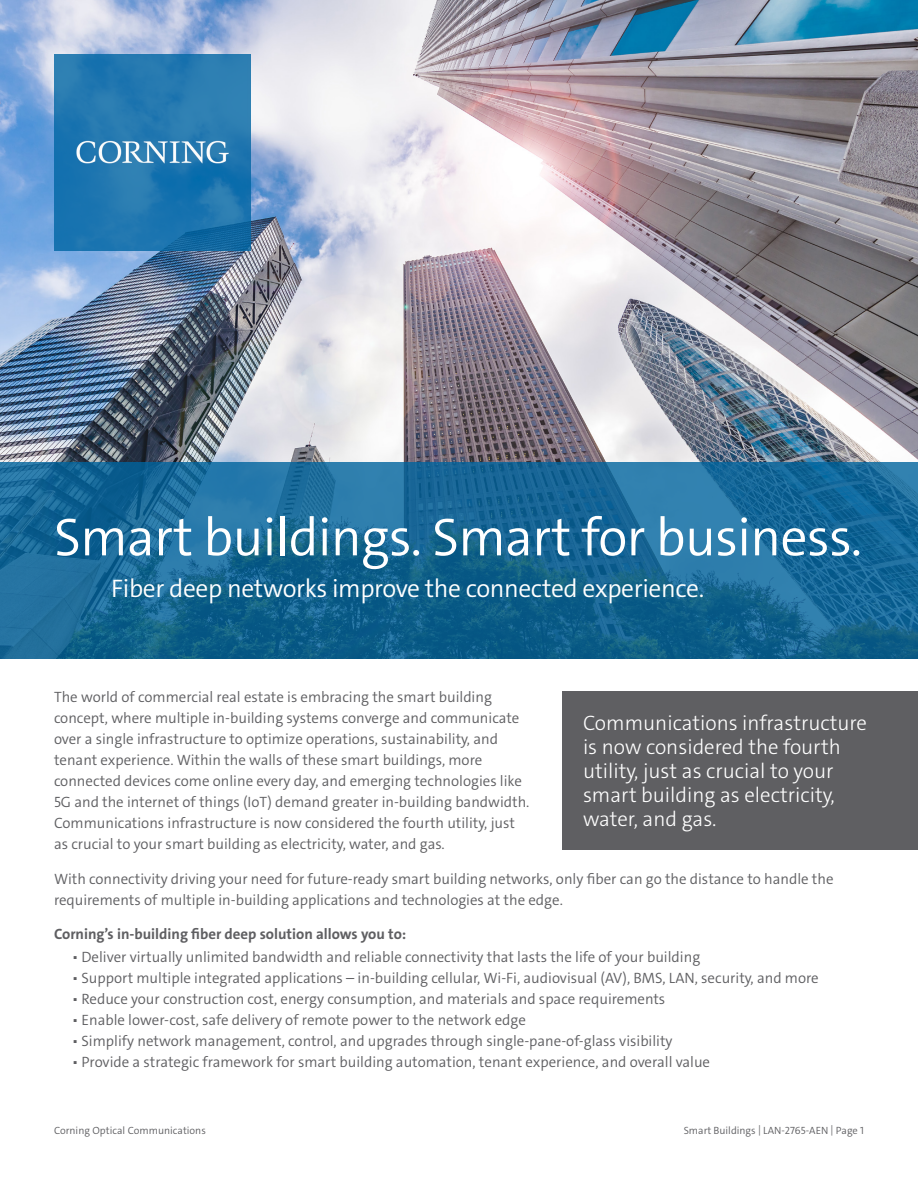
<style>
.page{position:relative;width:918px;height:1188px;background:#fff}
.page>*{position:absolute;margin:0;border:0;box-sizing:border-box;transform-origin:0 0}
.t1{font:300 53.7px "The Sans C4 s";letter-spacing:-.015em;color:#fff}
.t2{font:300 25.5px "The Sans C4 s";letter-spacing:-.015em;color:#fff}
.t3{font:300 21px/24px "The Sans C4 s";color:#fff}
.t4{font:300 15px/21px "The Sans C4 s";color:#5f5f62}
.t5{font:700 15px "The Sans C4 s";color:#5f5f62}
.t6{font:300 10.5px "The Sans C4 s";color:#5f5f62}
</style>
<div class="page">
<img style="left:0;top:0;width:918px;height:462px">
<img style="left:54px;top:54px;width:196px;height:196px">
<svg style="left:0;top:462px;width:918px;height:197px;background:#176795"></svg>
<div style="left:562px;top:691px;width:356px;height:159px;background:#5f5f62"></div>
<p class="t1" style="left:54px;top:503px;width:810px">Smart buildings. Smart for business.</p>
<p class="t2" style="left:111px;top:572px;width:594px">Fiber deep networks improve the connected experience.</p>
<p class="t4" style="left:54px;top:687px;width:477px">The world of commercial real estate is embracing the smart building concept, where multiple in-building systems converge and communicate over a single infrastructure to optimize operations, sustainability, and tenant experience. Within the walls of these smart buildings, more connected devices come online every day, and emerging technologies like 5G and the internet of things (IoT) demand greater in-building bandwidth.<br>Communications infrastructure is now considered the fourth utility, just as crucial to your smart building as electricity, water, and gas.</p>
<p class="t4" style="left:54px;top:868px;width:781px">With connectivity driving your need for future-ready smart building networks, only fiber can go the distance to handle the requirements of multiple in-building applications and technologies at the edge.</p>
<p class="t5" style="left:54px;top:925px;width:354px">Corning’s in-building fiber deep solution allows you to:</p>
<p class="t4" style="left:72px;top:946px;width:630px">• Deliver virtually unlimited bandwidth and reliable connectivity that lasts the life of your building</p>
<p class="t4" style="left:72px;top:967px;width:748px">• Support multiple integrated applications – in-building cellular, Wi-Fi, audiovisual (AV), BMS, LAN, security, and more</p>
<p class="t4" style="left:72px;top:988px;width:595px">• Reduce your construction cost, energy consumption, and materials and space requirements</p>
<p class="t4" style="left:72px;top:1009px;width:455px">• Enable lower-cost, safe delivery of remote power to the network edge</p>
<p class="t4" style="left:72px;top:1030px;width:602px">• Simplify network management, control, and upgrades through single-pane-of-glass visibility</p>
<p class="t4" style="left:72px;top:1051px;width:640px">• Provide a strategic framework for smart building automation, tenant experience, and overall value</p>
<p class="t3" style="left:583px;top:711px;width:286px">Communications infrastructure is now considered the fourth utility, just as crucial to your smart building as electricity, water, and gas.</p>
<p class="t6" style="left:54px;top:1124px;width:153px">Corning Optical Communications</p>
<p class="t6" style="left:684px;top:1124px;width:182px">Smart Buildings | LAN-2765-AEN | Page 1</p>
</div>
